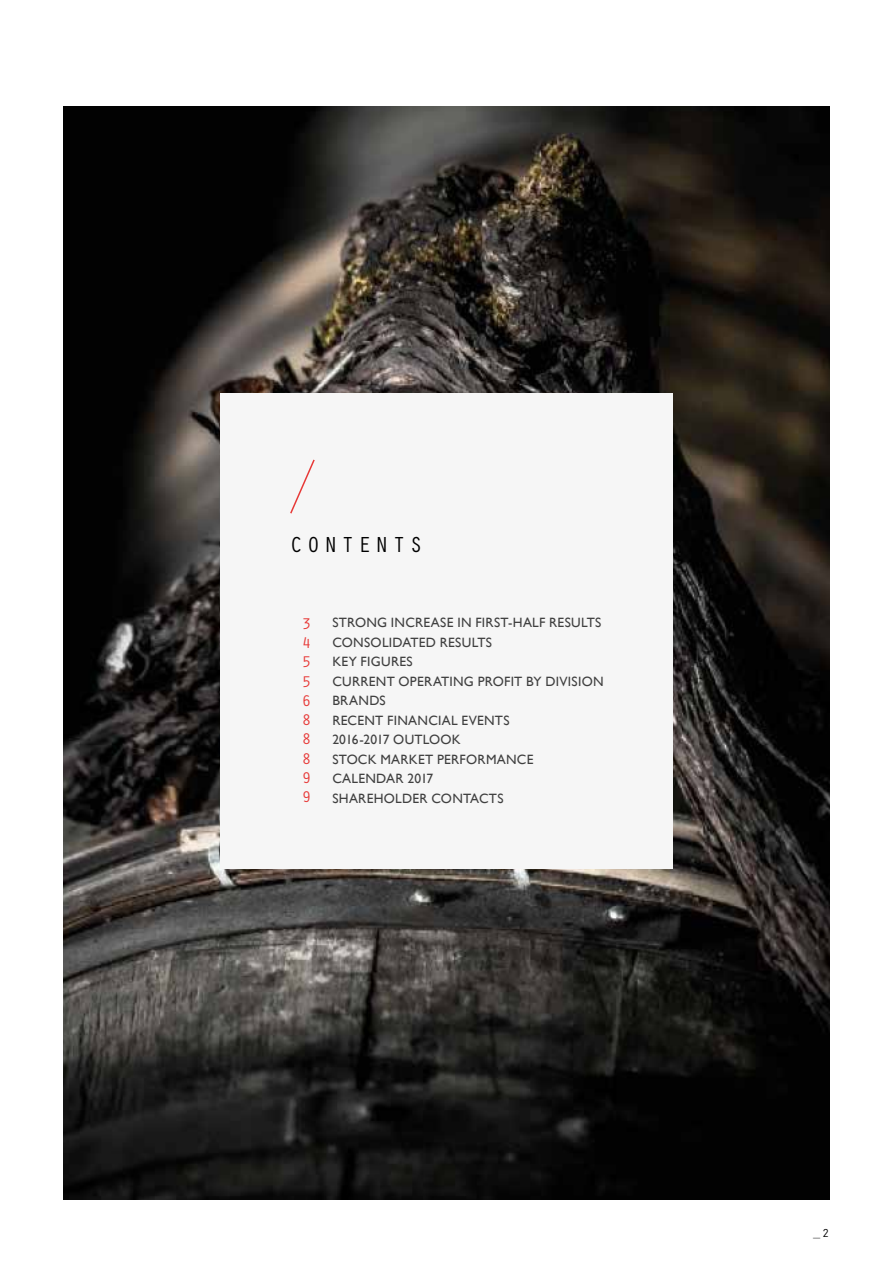
<style>
.page{position:relative;width:893px;height:1263px;background:#fff}
.page>*{position:absolute;margin:0;border:0;box-sizing:border-box;transform-origin:0 0}
.t1{font:22.5px "Orator Std";letter-spacing:.16em;color:#000}
.t2{font:16.05px/19.2px "Orator Std";color:#e73937;text-align:justify}
.t3{font:13.5px/19.5px "Gill Sans";letter-spacing:.02em;color:#404040}
.t4{font:12px "Orator Std";color:#000}
</style>
<div class="page">
<img style="left:64px;top:106px;width:765px;height:1093px">
<div style="left:220px;top:394px;width:452px;height:475px;background:#f6f6f6"></div>
<svg style="left:290px;top:459px;width:25px;height:55px"></svg>
<h1 class="t1" style="left:290px;top:528px;width:135px">CONTENTS</h1>
<p class="t2" style="left:302px;top:613px;width:11px">3<br>4<br>5<br>5<br>6<br>8<br>8<br>8<br>9<br>9</p>
<p class="t3" style="left:332px;top:613px;width:273px">STRONG INCREASE IN FIRST-HALF RESULTS<br>CONSOLIDATED RESULTS<br>KEY FIGURES<br>CURRENT OPERATING PROFIT BY DIVISION<br>BRANDS<br>RECENT FINANCIAL EVENTS<br>2016-2017 OUTLOOK<br>STOCK MARKET PERFORMANCE<br>CALENDAR 2017<br>SHAREHOLDER CONTACTS</p>
<p class="t4" style="left:813px;top:1225px;width:18px">_2</p>
</div>
